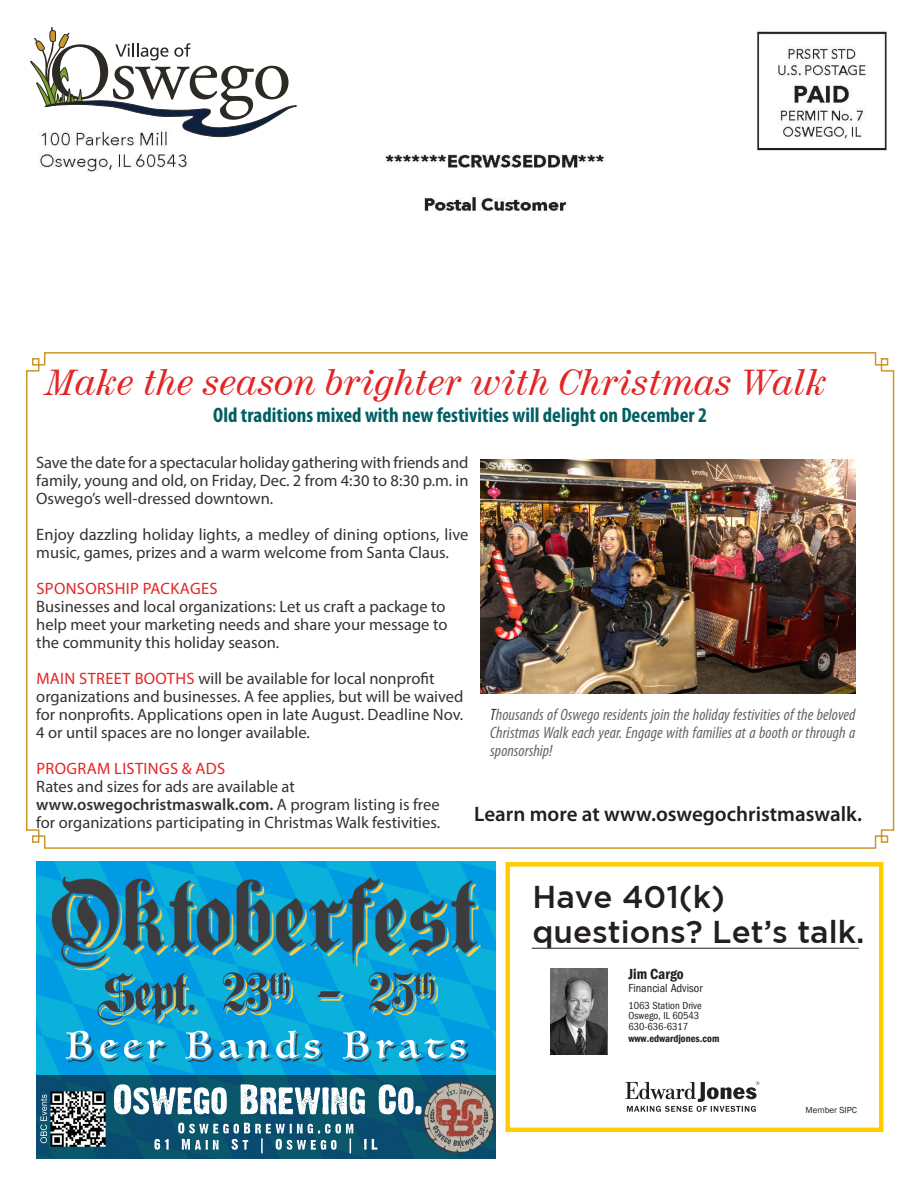
<style>
.page{position:relative;width:918px;height:1188px;background:#fff}
.page>*{position:absolute;margin:0;border:0;box-sizing:border-box;transform-origin:0 0}
.Heading_MASTER{font:italic 36px "Century 725 BT";color:#e32525}
.t1{font:500 31.5px/34.5px "Gotham";color:#231f20}
.Body{font:700 condensed 21px "Myriad Pro";color:#005f62}
.t2{font:600 21px "Myriad Pro";color:#231f20}
.Body-2{font:16.5px/18px "Myriad Pro";color:#323332}
.Body-3{font:italic condensed 16.5px/18px "Myriad Pro";letter-spacing:.005em;color:#656666;text-align:justify}
.t3{font:600 condensed 15px "Franklin Gothic";color:#231f20}
.t4{font:condensed 12px "Franklin Gothic";color:#231f20}
.t5{font:condensed 10.5px/10.5px "Franklin Gothic";color:#231f20}
.t6{font:600 condensed 10.5px "Franklin Gothic";color:#231f20}
.t7{font:9px "Franklin Gothic";color:#231f20}
.s1{color:#e32525}
.s2{font-weight:600}
.s3{color:#323332}
</style>
<div class="page">
<img style="left:40px;top:30px;width:847px;height:181px">
<svg style="left:26px;top:352px;width:869px;height:497px"></svg>
<svg style="left:30px;top:27px;width:272px;height:110px"></svg>
<img style="left:481px;top:460px;width:374px;height:233px">
<img style="left:36px;top:862px;width:459px;height:214px">
<img style="left:36px;top:1076px;width:459px;height:83px">
<div style="left:505px;top:862px;width:378px;height:270px;border:4px solid #fc0"></div>
<svg style="left:625px;top:1081px;width:134px;height:31px"></svg>
<hr style="left:532px;top:948px;width:327px;height:1px;background:#231f20">
<img style="left:550px;top:969px;width:57px;height:85px">
<p class="Heading_MASTER" style="left:46px;top:360px;width:782px">Make the season brighter with Christmas Walk</p>
<p class="Body" style="left:213px;top:401px;width:495px">Old traditions mixed with new festivities will delight on December 2</p>
<p class="Body-2" style="left:36px;top:453px;width:434px;text-align:justify">Save the date for a spectacular holiday gathering with friends and family, young and old, on Friday, Dec. 2 from 4:30 to 8:30 p.m. in Oswego’s well-dressed downtown.</p>
<p class="Body-2" style="left:36px;top:525px;width:434px">Enjoy dazzling holiday lights, a medley of dining options, live music, games, prizes and a warm welcome from Santa Claus.</p>
<p class="Body-2" style="left:36px;top:579px;width:413px"><span class="s1">SPONSORSHIP PACKAGES<br></span>Businesses and local organizations: Let us craft a package to help meet your marketing needs and share your message to the community this holiday season.</p>
<p class="Body-2" style="left:36px;top:669px;width:429px"><span class="s1">MAIN STREET BOOTHS</span> will be available for local nonprofit organizations and businesses. A fee applies, but will be waived for nonprofits. Applications open in late August. Deadline Nov.<br>4 or until spaces are no longer available.</p>
<p class="Body-2" style="left:36px;top:759px;width:405px"><span class="s1">PROGRAM LISTINGS &amp; ADS<br></span>Rates and sizes for ads are available at <span class="s2">www.oswegochristmaswalk.com.</span> A program listing is free for organizations participating in Christmas Walk festivities.</p>
<p class="Body-3" style="left:490px;top:705px;width:367px"><span class="s3">T</span>housands of Oswego residents join the holiday festivities of the beloved Christmas Walk each year. Engage with families at a booth or through a sponsorship!</p>
<p class="t2" style="left:474px;top:800px;width:389px">Learn more at www.oswegochristmaswalk.</p>
<p class="t1" style="left:532px;top:879px;width:334px">Have 401(k) questions? Let’s talk.</p>
<p class="t3" style="left:628px;top:964px;width:57px">Jim Cargo</p>
<p class="t4" style="left:628px;top:981px;width:76px">Financial Advisor</p>
<p class="t5" style="left:628px;top:1000px;width:75px">1063 Station Drive<br>Oswego, IL 60543<br>630-636-6317</p>
<p class="t6" style="left:628px;top:1031px;width:92px">www.edwardjones.com</p>
<p class="t7" style="left:805px;top:1105px;width:53px">Member SIPC</p>
</div>
